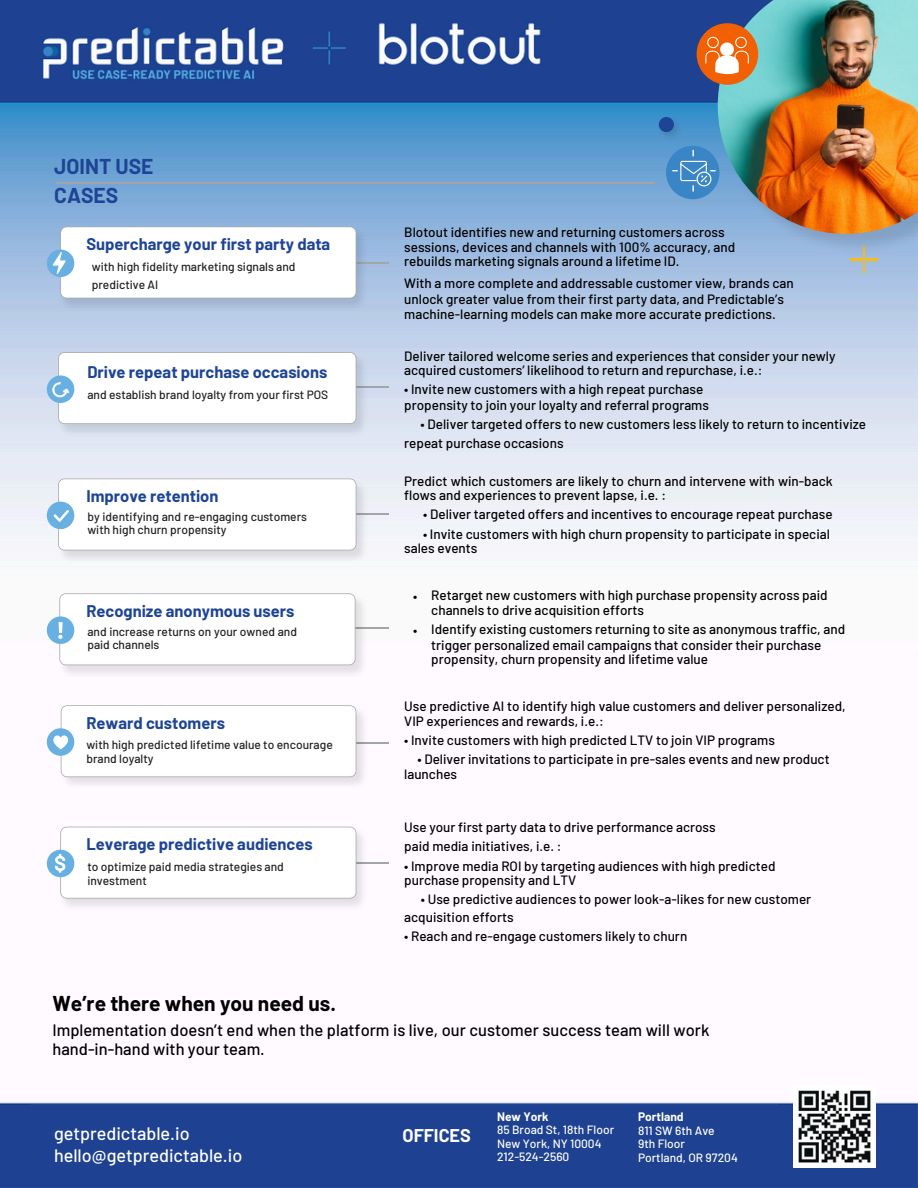
<style>
.page{position:relative;width:918px;height:1188px;background:#fff}
.page>*{position:absolute;margin:0;border:0;box-sizing:border-box;transform-origin:0 0}
.t1{font:700 21px "Barlow";color:#000}
.t2{font:700 21px/29.2px "Barlow";color:#1e4595}
.t3{font:500 18px/21.3px "Barlow";color:#fff}
.t4{font:700 18px "Barlow";color:#fff}
.t5{font:700 16.5px "Barlow";color:#1e4595}
.t6{font:500 16.5px/19.2px "Barlow";color:#000}
.t7{font:500 13.5px/14.7px "Barlow";color:#000}
.t8{font:500 12px/14px "Barlow";color:#231f20}
.t9{font:500 12px/13.5px "Barlow";color:#fff}
.t10{font:700 12px "Barlow";color:#fff}
</style>
<div class="page">
<img style="left:0;top:0;width:918px;height:1188px">
<img style="left:794px;top:1085px;width:82px;height:82px">
<hr style="left:31px;top:1105px;width:746px;height:1px;background:#1e4595">
<hr style="left:56px;top:182px;width:599px;height:2px;background:#a2a6a8">
<hr style="left:346px;top:262px;width:43px;height:1px;background:#a2a6a8">
<hr style="left:346px;top:386px;width:43px;height:2px;background:#a2a6a8">
<hr style="left:346px;top:513px;width:43px;height:2px;background:#a2a6a8">
<hr style="left:346px;top:627px;width:43px;height:2px;background:#a2a6a8">
<hr style="left:346px;top:742px;width:43px;height:2px;background:#a2a6a8">
<hr style="left:346px;top:862px;width:43px;height:2px;background:#a2a6a8">
<svg style="left:851px;top:253px;width:26px;height:20px"></svg>
<img style="left:60px;top:228px;width:307px;height:82px">
<div style="left:47px;top:250px;width:27px;height:27px;background:#68b0e1;border-radius:50%"></div>
<svg style="left:53px;top:227px;width:303px;height:71px"></svg>
<img style="left:58px;top:354px;width:310px;height:82px">
<div style="left:47px;top:375px;width:27px;height:28px;background:#68b0e1;border-radius:50%"></div>
<svg style="left:52px;top:352px;width:304px;height:72px"></svg>
<img style="left:58px;top:480px;width:310px;height:82px">
<div style="left:47px;top:502px;width:27px;height:27px;background:#68b0e1;border-radius:50%"></div>
<svg style="left:54px;top:479px;width:302px;height:71px"></svg>
<img style="left:60px;top:594px;width:307px;height:82px">
<div style="left:47px;top:616px;width:27px;height:28px;background:#68b0e1;border-radius:50%"></div>
<svg style="left:58px;top:593px;width:297px;height:72px"></svg>
<img style="left:60px;top:828px;width:307px;height:82px">
<div style="left:47px;top:850px;width:27px;height:27px;background:#68b0e1;border-radius:50%"></div>
<svg style="left:55px;top:827px;width:301px;height:72px"></svg>
<img style="left:62px;top:706px;width:306px;height:83px">
<div style="left:47px;top:728px;width:27px;height:28px;background:#68b0e1;border-radius:50%"></div>
<svg style="left:53px;top:705px;width:303px;height:72px"></svg>
<img style="left:721px;top:234px;width:197px;height:19px">
<img style="left:718px;top:0;width:200px;height:234px">
<div style="left:666px;top:146px;width:53px;height:53px;background:#3985c6;border-radius:50%"></div>
<svg style="left:672px;top:150px;width:44px;height:42px"></svg>
<div style="left:697px;top:23px;width:61px;height:62px;background:#f16003;border-radius:50%"></div>
<svg style="left:705px;top:37px;width:44px;height:37px"></svg>
<img style="left:658px;top:117px;width:24px;height:24px">
<div style="left:659px;top:117px;width:15px;height:15px;background:#1e4595;border-radius:50%"></div>
<p class="t2" style="left:54px;top:151px;width:101px">JOINT USE<br>CASES</p>
<h4 class="t5" style="left:86px;top:234px;width:245px">Supercharge your first party data</h4>
<h4 class="t8" style="left:92px;top:257px;width:205px;line-height:18px">with high fidelity marketing signals and predictive AI</h4>
<h2 class="t5" style="left:87px;top:362px;width:241px">Drive repeat purchase occasions</h2>
<h4 class="t8" style="left:87px;top:387px;width:243px">and establish brand loyalty from your first POS</h4>
<h4 class="t5" style="left:86px;top:486px;width:134px">Improve retention</h4>
<p class="t8" style="left:87px;top:509px;width:221px;line-height:13.5px">by identifying and re-engaging customers with high churn propensity</p>
<p class="t5" style="left:86px;top:600px;width:210px">Recognize anonymous users</p>
<p class="t8" style="left:87px;top:624px;width:211px;line-height:13.5px">and increase returns on your owned and paid channels</p>
<p class="t5" style="left:86px;top:713px;width:140px">Reward customers</p>
<p class="t8" style="left:86px;top:737px;width:248px">with high predicted lifetime value to encourage brand loyalty</p>
<h5 class="t5" style="left:86px;top:834px;width:228px">Leverage predictive audiences</h5>
<h5 class="t8" style="left:87px;top:859px;width:198px">to optimize paid media strategies and investment</h5>
<h5 class="t1" style="left:53px;top:990px;width:285px">We’re there when you need us.</h5>
<p class="t7" style="left:404px;top:224px;width:333px">Blotout identifies new and returning customers across sessions, devices and channels with 100% accuracy, and rebuilds marketing signals around a lifetime ID.</p>
<p class="t7" style="left:404px;top:274px;width:391px;line-height:16.8px">With a more complete and addressable customer view, brands can unlock greater value from their first party data, and Predictable’s</p>
<p class="t7" style="left:404px;top:306px;width:373px">machine-learning models can make more accurate predictions.</p>
<p class="t7" style="left:404px;top:348px;width:433px">Deliver tailored welcome series and experiences that consider your newly acquired customers’ likelihood to return and repurchase, i.e.:</p>
<p class="t7" style="left:404px;top:381px;width:306px;line-height:15.8px">• Invite new customers with a high repeat purchase propensity to join your loyalty and referral programs</p>
<p class="t7" style="left:404px;top:414px;width:463px;line-height:19.2px;text-indent:16px">• Deliver targeted offers to new customers less likely to return to incentivize repeat purchase occasions</p>
<p class="t7" style="left:404px;top:473px;width:430px">Predict which customers are likely to churn and intervene with win-back flows and experiences to prevent lapse, i.e. :</p>
<p class="t7" style="left:423px;top:507px;width:411px">• Deliver targeted offers and incentives to encourage repeat purchase</p>
<p class="t7" style="left:404px;top:526px;width:427px;text-indent:19px">• Invite customers with high churn propensity to participate in special sales events</p>
<h3 class="t7" style="left:413px;top:588px;width:6px">•</h3>
<h3 class="t7" style="left:413px;top:622px;width:6px">•</h3>
<p class="t7" style="left:431px;top:588px;width:398px">Retarget new customers with high purchase propensity across paid channels to drive acquisition efforts</p>
<p class="t7" style="left:431px;top:621px;width:416px;line-height:15.1px">Identify existing customers returning to site as anonymous traffic, and trigger personalized email campaigns that consider their purchase propensity, churn propensity and lifetime value</p>
<p class="t7" style="left:404px;top:699px;width:443px">Use predictive AI to identify high value customers and deliver personalized,<br>VIP experiences and rewards, i.e.:</p>
<p class="t7" style="left:404px;top:732px;width:372px">• Invite customers with high predicted LTV to join VIP programs</p>
<p class="t7" style="left:404px;top:751px;width:427px;text-indent:13px">• Deliver invitations to participate in pre-sales events and new product launches</p>
<p class="t7" style="left:404px;top:817px;width:313px;line-height:19.2px">Use your first party data to drive performance across paid media initiatives, i.e. :</p>
<p class="t7" style="left:404px;top:858px;width:373px">• Improve media ROI by targeting audiences with high predicted purchase propensity and LTV</p>
<p class="t7" style="left:404px;top:890px;width:409px;line-height:18px;text-indent:17px">• Use predictive audiences to power look-a-likes for new customer acquisition efforts</p>
<p class="t7" style="left:404px;top:929px;width:285px">• Reach and re-engage customers likely to churn</p>
<h4 class="t6" style="left:53px;top:1020px;width:658px">Implementation doesn’t end when the platform is live, our customer success team will work hand-in-hand with your team.</h4>
<p class="t3" style="left:54px;top:1122px;width:190px">getpredictable.io hello@getpredictable.io</p>
<p class="t4" style="left:403px;top:1124px;width:70px">OFFICES</p>
<p class="t10" style="left:497px;top:1109px;width:53px">New York</p>
<p class="t9" style="left:497px;top:1123px;width:119px">85 Broad St, 18th Floor<br>New York, NY 10004<br>212-524-2560</p>
<p class="t10" style="left:638px;top:1109px;width:47px">Portland</p>
<h5 class="t9" style="left:638px;top:1123px;width:78px">811 SW 6th Ave</h5>
<h4 class="t9" style="left:638px;top:1136px;width:48px">9th Floor</h4>
<p class="t9" style="left:638px;top:1150px;width:101px">Portland, OR 97204</p>
</div>
